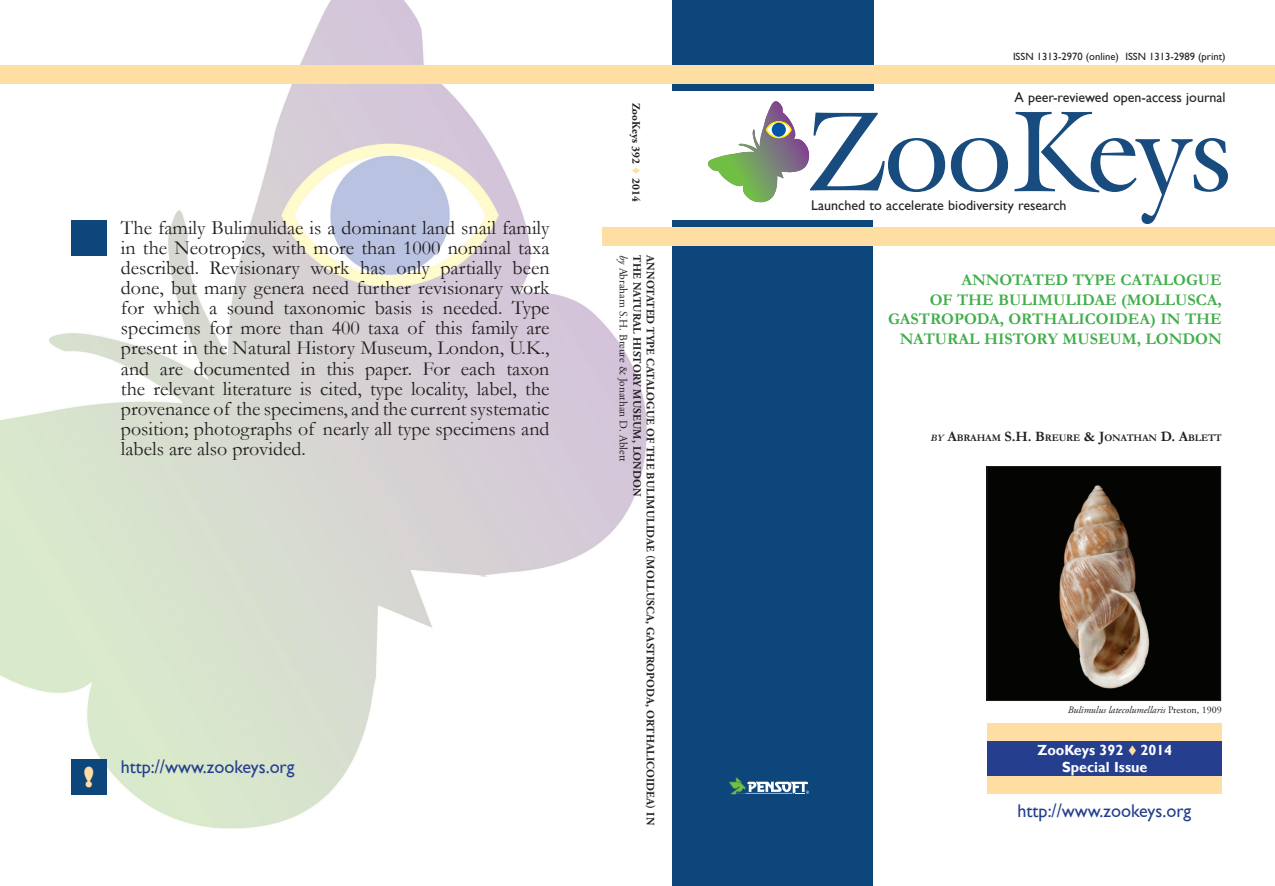
<style>
.page{position:relative;width:1275px;height:886px;background:#fff}
.page>*{position:absolute;margin:0;border:0;box-sizing:border-box;transform-origin:0 0}
.t1{font:800 27.12px "Gill Sans";color:#ffdea4}
.t2{font:20px/20.1px "Garamond";color:#231f20;text-align:justify}
.t3{font:18.38px "Gill Sans";color:#253f8e}
.t4{font:700 16.25px/19.5px "Garamond";color:#40ae49;text-align:right}
.t5{font:700 14.62px/17.6px "Gill Sans";color:#fff;text-align:center}
.t6{font:14px "Gill Sans";color:#231f20}
.t7{font:700 11.25px "Adobe Garamond Pro";letter-spacing:.015em;color:#231f20}
.t8{font:11.25px "Adobe Garamond Pro";color:#231f20}
.t9{font:10.62px "Gill Sans";color:#231f20}
.t10{font:700 10.12px "Garamond";letter-spacing:-.015em;color:#231f20}
.t11{font:italic 10px "Adobe Garamond Pro";color:#231f20}
.s1{color:#ffdea4}
.s2{font-style:italic}
.s3{font-size:14.38px}
.s4{font-style:normal}
</style>
<div class="page">
<img style="left:0;top:0;width:669px;height:829px">
<div style="left:672px;top:221px;width:200px;height:665px;background:#0d467b"></div>
<div style="left:672px;top:0;width:201px;height:91px;background:#0d467b"></div>
<svg style="left:729px;top:777px;width:79px;height:17px"></svg>
<div style="left:0;top:65px;width:1274px;height:19px;background:#ffdea4"></div>
<div style="left:602px;top:228px;width:672px;height:18px;background:#ffdea4"></div>
<svg style="left:707px;top:101px;width:300px;height:102px"></svg>
<svg style="left:1014px;top:112px;width:213px;height:112px"></svg>
<div style="left:987px;top:740px;width:234px;height:36px;background:#253f8e"></div>
<div style="left:987px;top:723px;width:234px;height:17px;background:#ffdea4"></div>
<div style="left:987px;top:776px;width:234px;height:18px;background:#ffdea4"></div>
<div style="left:71px;top:759px;width:36px;height:35px;background:#0d467b"></div>
<div style="left:71px;top:221px;width:35px;height:35px;background:#0d467b"></div>
<img style="left:988px;top:468px;width:230px;height:231px">
<div style="left:986px;top:466px;width:234px;height:235px;border:1px solid #231f20"></div>
<p class="t2" style="left:121px;top:217px;width:430px">The family Bulimulidae is a dominant land snail family in the Neotropics, with more than 1000 nominal taxa described. Revisionary work has only partially been done, but many genera need further revisionary work for which a sound taxonomic basis is needed. Type specimens for more than 400 taxa of this family are present in the Natural History Museum, London, U.K., and are documented in this paper. For each taxon the relevant literature is cited, type locality, label, the provenance of the specimens, and the current systematic position; photographs of nearly all type specimens and labels are also provided.</p>
<h1 class="t1" style="left:84px;top:760px;width:12px">!</h1>
<p class="t3" style="left:121px;top:756px;width:175px">http://www.zookeys.org</p>
<p class="t7" style="left:642px;top:103px;width:101px;rotate:90deg">ZooKeys 392 <span class="s1">▼</span> 2014</p>
<p class="t8" style="left:630px;top:255px;width:208px;rotate:90deg"><span class="s2">by</span>Abraham S.H. Breure &amp; Jonathan D. Ablett</p>
<p class="t7" style="left:643px;top:255px;width:242px;rotate:90deg">THE NATURAL HISTORY MUSEUM, LONDON</p>
<p class="t7" style="left:657px;top:255px;width:571px;rotate:90deg">ANNOTATED TYPE CATALOGUE OF THE BULIMULIDAE (MOLLUSCA, GASTROPODA, ORTHALICOIDEA) IN</p>
<p class="t9" style="left:1012px;top:50px;width:214px">ISSN 1313-2970 (online) ISSN 1313-2989 (print)</p>
<p class="t6" style="left:1014px;top:89px;width:213px">A peer-reviewed open-access journal</p>
<p class="t6" style="left:811px;top:197px;width:257px">Launched to accelerate biodiversity research</p>
<p class="t4" style="left:888px;top:270px;width:335px">ANNOTATED TYPE CATALOGUE<br>OF THE BULIMULIDAE (MOLLUSCA,<br>GASTROPODA, ORTHALICOIDEA) IN THE<br>NATURAL HISTORY MUSEUM, LONDON</p>
<p class="t10" style="left:930px;top:431px;width:292px"><span class="s2">by</span> <span class="s3">A</span>BRAHAM <span class="s3">S.H. B</span>REURE <span class="s3">&amp; J</span>ONATHAN <span class="s3">D. A</span>BLETT</p>
<p class="t11" style="left:1067px;top:703px;width:155px">Bulimulus latecolumellaris <span class="s4">Preston, 1909</span></p>
<p class="t5" style="left:1037px;top:741px;width:136px">ZooKeys 392 <span class="s1">▼</span> 2014<br>Special Issue</p>
<p class="t3" style="left:1017px;top:799px;width:175px">http://www.zookeys.org</p>
</div>
